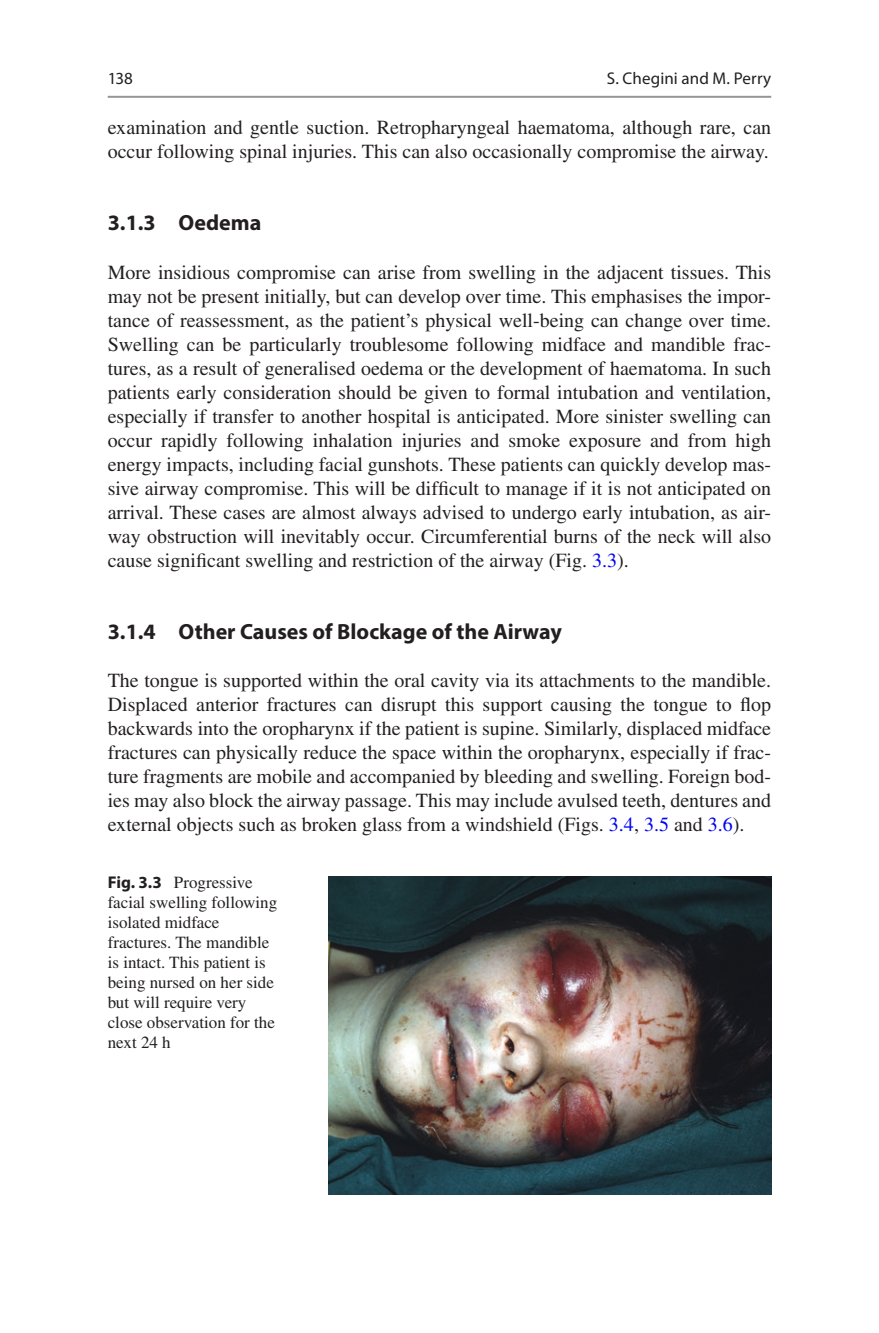
<style>
.page{position:relative;width:879px;height:1333px;background:#fff}
.page>*{position:absolute;margin:0;border:0;box-sizing:border-box;transform-origin:0 0}
.t1{font:700 22px "Myriad Pro";color:#231f20}
.t2{font:20px/24px "Times LT Std";color:#231f20;text-align:justify}
.t3{font:17px/20px "Times LT Std";color:#231f20}
.t4{font:17px "Myriad Pro Regular 2";letter-spacing:.005em;color:#231f20}
.t5{font:17px "Myriad Pro";color:#231f20}
.s1{color:#0000fa}
.s2{font-family:"Myriad Pro";font-weight:700}
</style>
<div class="page">
<img style="left:329px;top:876px;width:442px;height:318px">
<hr style="left:108px;top:96px;width:663px;height:2px;background:#939598">
<p class="t4" style="left:607px;top:68px;width:166px">S. Chegini and M. Perry</p>
<p class="t5" style="left:108px;top:68px;width:27px">138</p>
<p class="t2" style="left:108px;top:116px;width:665px">examination and gentle suction. Retropharyngeal haematoma, although rare, can occur following spinal injuries. This can also occasionally compromise the airway.</p>
<p class="t1" style="left:108px;top:209px;width:155px">3.1.3 Oedema</p>
<p class="t2" style="left:108px;top:260px;width:665px">More insidious compromise can arise from swelling in the adjacent tissues. This may not be present initially, but can develop over time. This emphasises the impor&shy;tance of reassessment, as the patient’s physical well-being can change over time.<br>Swelling can be particularly troublesome following midface and mandible frac&shy;tures, as a result of generalised oedema or the development of haematoma. In such patients early consideration should be given to formal intubation and ventilation, especially if transfer to another hospital is anticipated. More sinister swelling can occur rapidly following inhalation injuries and smoke exposure and from high energy impacts, including facial gunshots. These patients can quickly develop mas&shy;sive airway compromise. This will be difficult to manage if it is not anticipated on arrival. These cases are almost always advised to undergo early intubation, as air&shy;way obstruction will inevitably occur. Circumferential burns of the neck will also cause significant swelling and restriction of the airway (Fig. <span class="s1">3.3</span>).</p>
<p class="t1" style="left:108px;top:617px;width:456px">3.1.4 Other Causes of Blockage of the Airway</p>
<p class="t2" style="left:108px;top:668px;width:665px">The tongue is supported within the oral cavity via its attachments to the mandible.<br>Displaced anterior fractures can disrupt this support causing the tongue to flop backwards into the oropharynx if the patient is supine. Similarly, displaced midface fractures can physically reduce the space within the oropharynx, especially if frac&shy;ture fragments are mobile and accompanied by bleeding and swelling. Foreign bod&shy;ies may also block the airway passage. This may include avulsed teeth, dentures and external objects such as broken glass from a windshield (Figs. <span class="s1">3.4</span>, <span class="s1">3.5</span> and <span class="s1">3.6</span>).</p>
<p class="t3" style="left:108px;top:872px;width:171px"><span class="s2">Fig. 3.3</span> Progressive facial swelling following isolated midface fractures. The mandible is intact. This patient is being nursed on her side but will require very close observation for the next 24 h</p>
</div>
